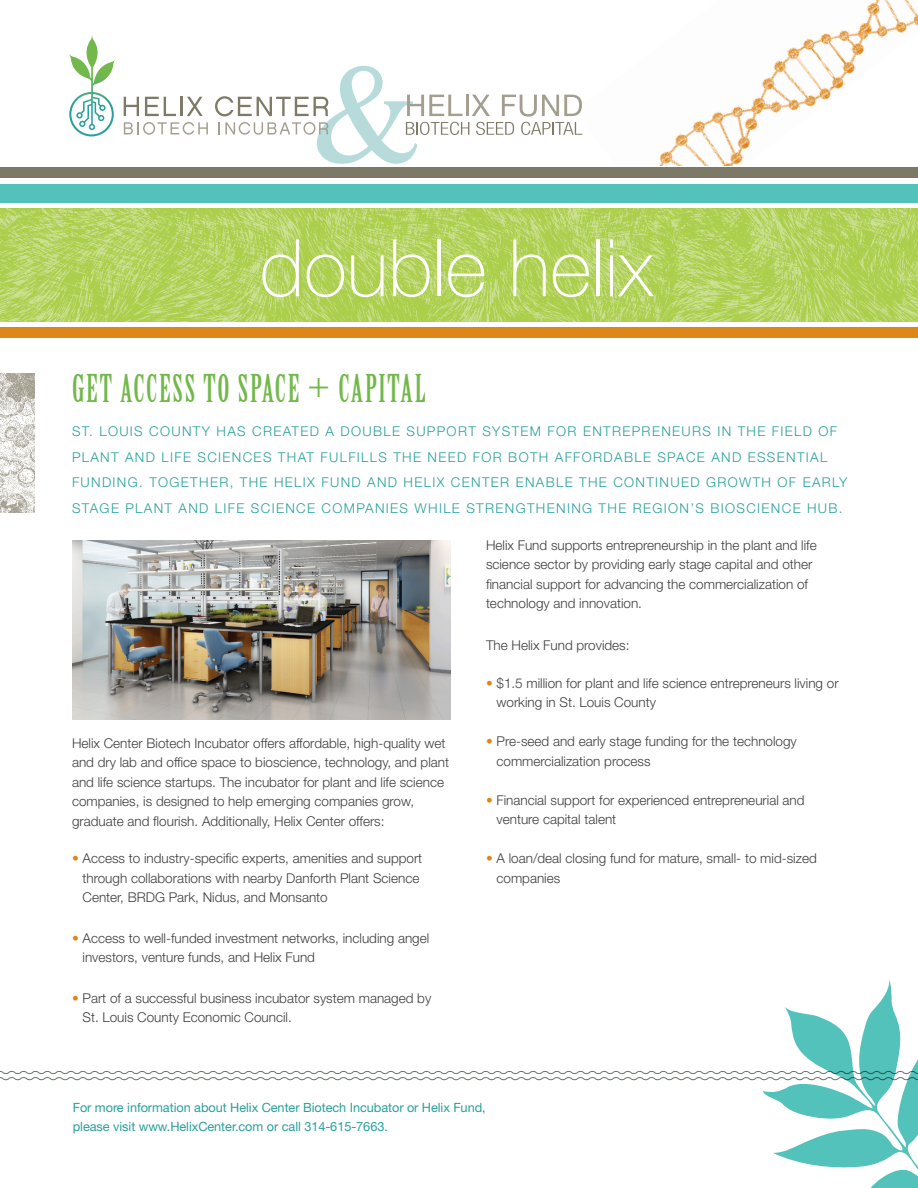
<style>
.page{position:relative;width:918px;height:1188px;background:#fff}
.page>*{position:absolute;margin:0;border:0;box-sizing:border-box;transform-origin:0 0}
.t1{font:100 79.5px "Helvetica Neue LT Std";color:#fff}
.t2{font:37.5px "Birch Std";letter-spacing:.05em;color:#72b84b}
.t3{font:15.45px "Trade Gothic Cond Eighteen";color:#231f20}
.t4{font:300 13.5px/19.5px "Helvetica Neue LT Std";color:#3e3e3f}
.t5{font:300 13.5px "Helvetica Neue LT Std";letter-spacing:.1em;color:#29a09d}
.t6{font:12.75px/19.5px "Helvetica Neue LT Std";letter-spacing:-.005em;color:#29a09d}
.s1{color:#df8619}
</style>
<div class="page">
<img style="left:574px;top:0;width:344px;height:178px">
<div style="left:589px;top:167px;width:252px;height:58px;background:#fff"></div>
<img style="left:0;top:208px;width:918px;height:113px">
<div style="left:0;top:184px;width:918px;height:19px;background:#53c2ba"></div>
<div style="left:0;top:167px;width:918px;height:10px;background:#7c7966"></div>
<div style="left:0;top:328px;width:918px;height:10px;background:#df8619"></div>
<svg style="left:124px;top:122px;width:84px;height:13px"></svg>
<svg style="left:68px;top:35px;width:48px;height:101px"></svg>
<svg style="left:124px;top:97px;width:15px;height:19px"></svg>
<svg style="left:145px;top:97px;width:31px;height:19px"></svg>
<hr style="left:180px;top:97px;width:3px;height:19px;background:#7e7a67">
<svg style="left:187px;top:97px;width:16px;height:19px"></svg>
<img style="left:73px;top:540px;width:378px;height:180px">
<img style="left:0;top:374px;width:34px;height:139px">
<svg style="left:215px;top:66px;width:367px;height:98px"></svg>
<svg style="left:0;top:980px;width:918px;height:208px"></svg>
<h1 class="t1" style="left:260px;top:223px;width:395px">double helix</h1>
<h2 class="t2" style="left:72px;top:367px;width:356px">GET ACCESS TO SPACE + CAPITAL</h2>
<p class="t5" style="left:72px;top:423px;width:155px">St. Louis County has</p>
<p class="t5" style="left:252px;top:423px;width:11px">created</p>
<p class="t5" style="left:326px;top:423px;width:58px">a double</p>
<p class="t5" style="left:406px;top:423px;width:106px">support system</p>
<p class="t5" style="left:548px;top:423px;width:47px">for entreprene</p>
<p class="t5" style="left:682px;top:423px;width:67px">urs inthe</p>
<p class="t5" style="left:772px;top:423px;width:9px">field</p>
<p class="t5" style="left:819px;top:423px;width:16px">of</p>
<p class="t5" style="left:72px;top:449px;width:11px">plant</p>
<p class="t5" style="left:125px;top:449px;width:11px">and</p>
<p class="t5" style="left:162px;top:449px;width:9px">life</p>
<p class="t5" style="left:198px;top:449px;width:11px">sciences</p>
<p class="t5" style="left:278px;top:449px;width:11px">that</p>
<p class="t5" style="left:321px;top:449px;width:28px">fulfills</p>
<p class="t5" style="left:393px;top:449px;width:11px">the</p>
<p class="t5" style="left:428px;top:449px;width:11px">need</p>
<p class="t5" style="left:473px;top:449px;width:92px">for both aff</p>
<p class="t5" style="left:582px;top:449px;width:22px">ordable</p>
<p class="t5" style="left:657px;top:449px;width:11px">space</p>
<p class="t5" style="left:711px;top:449px;width:11px">and</p>
<p class="t5" style="left:748px;top:449px;width:10px">essential</p>
<p class="t5" style="left:72px;top:474px;width:30px">funding</p>
<p class="t5" style="left:139px;top:474px;width:42px">. Together</p>
<p class="t5" style="left:230px;top:474px;width:21px">, the</p>
<p class="t5" style="left:274px;top:474px;width:77px">Helix Fund</p>
<p class="t5" style="left:367px;top:474px;width:11px">and</p>
<p class="t5" style="left:404px;top:474px;width:69px">Helix Center</p>
<p class="t5" style="left:516px;top:474px;width:11px">enable</p>
<p class="t5" style="left:579px;top:474px;width:11px">the</p>
<p class="t5" style="left:613px;top:474px;width:32px">contin</p>
<p class="t5" style="left:670px;top:474px;width:143px">ued growth of earl</p>
<p class="t5" style="left:839px;top:474px;width:10px">y</p>
<p class="t5" style="left:72px;top:500px;width:11px">stage</p>
<p class="t5" style="left:125px;top:500px;width:11px">plant</p>
<p class="t5" style="left:179px;top:500px;width:11px">and</p>
<p class="t5" style="left:215px;top:500px;width:9px">life</p>
<p class="t5" style="left:251px;top:500px;width:11px">science</p>
<p class="t5" style="left:322px;top:500px;width:33px">companies</p>
<p class="t5" style="left:415px;top:500px;width:23px">while</p>
<p class="t5" style="left:466px;top:500px;width:11px">strengthening</p>
<p class="t5" style="left:599px;top:500px;width:11px">the</p>
<p class="t5" style="left:633px;top:500px;width:10px">regi</p>
<p class="t5" style="left:668px;top:500px;width:79px">on’s bioscience</p>
<p class="t5" style="left:807px;top:500px;width:37px">hub.</p>
<p class="t4" style="left:72px;top:733px;width:379px">Helix Center Biotech Incubator offers affordable, high-quality wet and dry lab and office space to bioscience, technology, and plant and life science startups. The incubator for plant and life science companies, is designed to help emerging companies grow, graduate and flourish. Additionally, Helix Center offers:</p>
<p class="t4" style="left:83px;top:848px;width:341px;text-indent:-11px"><span class="s1">•</span> Access to industry-specific experts, amenities and support through collaborations with nearby Danforth Plant Science<br>Center, BRDG Park, Nidus, and Monsanto</p>
<p class="t4" style="left:83px;top:928px;width:348px;text-indent:-11px"><span class="s1">•</span> Access to well-funded investment networks, including angel investors, venture funds, and Helix Fund</p>
<p class="t4" style="left:83px;top:988px;width:350px;text-indent:-11px"><span class="s1">•</span> Part of a successful business incubator system managed by<br>St. Louis County Economic Council.</p>
<p class="t3" style="left:185px;top:755px;width:219px">Helix Center - Proposed Interior Lab View</p>
<p class="t4" style="left:486px;top:535px;width:332px">Helix Fund supports entrepreneurship in the plant and life science sector by providing early stage capital and other financial support for advancing the commercialization of technology and innovation.</p>
<p class="t4" style="left:486px;top:635px;width:145px">The Helix Fund provides:</p>
<p class="t4" style="left:497px;top:673px;width:344px;text-indent:-11px"><span class="s1">•</span> $1.5 million for plant and life science entrepreneurs living or working in St. Louis County</p>
<p class="t4" style="left:497px;top:731px;width:302px;text-indent:-11px"><span class="s1">•</span> Pre-seed and early stage funding for the technology commercialization process</p>
<p class="t4" style="left:497px;top:790px;width:310px;text-indent:-11px"><span class="s1">•</span> Financial support for experienced entrepreneurial and venture capital talent</p>
<p class="t4" style="left:497px;top:848px;width:322px;text-indent:-11px"><span class="s1">•</span> A loan/deal closing fund for mature, small- to mid-sized companies</p>
<p class="t6" style="left:73px;top:1097px;width:414px">For more information about Helix Center Biotech Incubator or Helix Fund, please visit www.HelixCenter.com or call 314-615-7663.</p>
</div>
